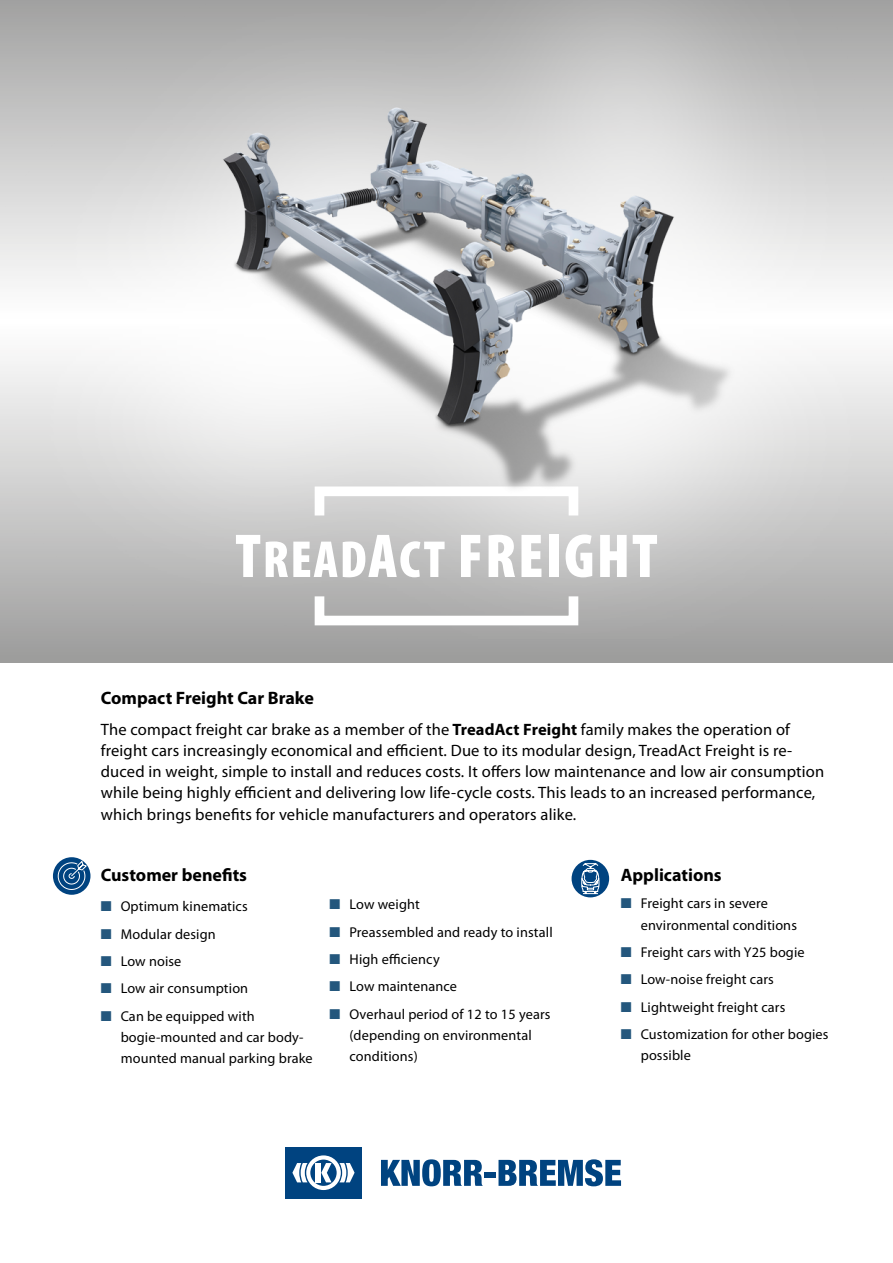
<style>
.page{position:relative;width:893px;height:1263px;background:#fff}
.page>*{position:absolute;margin:0;border:0;box-sizing:border-box;transform-origin:0 0}
.t1{font:900 condensed 62.4px "Myriad Pro";letter-spacing:.03em;color:#fff}
.t2{font:700 18px "Myriad Pro";color:#000}
.t3{font:16.5px/21px "Myriad Pro";letter-spacing:.01em;color:#000}
.t4{font:14.25px/21px "Myriad Pro";letter-spacing:.01em;color:#000}
.s1{font-size:52.5px}
.s2{font-weight:700}
.s3{color:#24577d}
</style>
<div class="page">
<div style="left:0;top:0;width:893px;height:662px;background:#a1a1a1"></div>
<img style="left:0;top:0;width:893px;height:626px">
<div style="left:53px;top:857px;width:37px;height:38px;background:#004380;border-radius:50%"></div>
<svg style="left:58px;top:860px;width:29px;height:30px"></svg>
<div style="left:572px;top:860px;width:37px;height:37px;background:#004380;border-radius:50%"></div>
<svg style="left:581px;top:863px;width:19px;height:31px"></svg>
<svg style="left:381px;top:1159px;width:102px;height:27px"></svg>
<div style="left:484px;top:1172px;width:12px;height:6px;background:#004380"></div>
<svg style="left:498px;top:1159px;width:123px;height:27px"></svg>
<div style="left:285px;top:1147px;width:77px;height:52px;background:#004380"></div>
<svg style="left:292px;top:1155px;width:63px;height:35px"></svg>
<h1 class="t1" style="left:235px;top:521px;width:424px">T<span class="s1">READ</span>A<span class="s1">CT</span> FREIGHT</h1>
<p class="t2" style="left:101px;top:688px;width:215px">Compact Freight Car Brake</p>
<p class="t3" style="left:101px;top:720px;width:725px">The compact freight car brake as a member of the <span class="s2">TreadAct Freight</span> family makes the operation of freight cars increasingly economical and efficient. Due to its modular design, TreadAct Freight is re&shy;duced in weight, simple to install and reduces costs. It offers low maintenance and low air consumption while being highly efficient and delivering low life-cycle costs. This leads to an increased performance, which brings benefits for vehicle manufacturers and operators alike.</p>
<p class="t2" style="left:101px;top:865px;width:148px">Customer benefits</p>
<p class="t4" style="left:101px;top:896px;width:149px"><span class="s3">■</span> Optimum kinematics</p>
<p class="t4" style="left:101px;top:924px;width:116px"><span class="s3">■</span> Modular design</p>
<p class="t4" style="left:101px;top:951px;width:82px"><span class="s3">■</span> Low noise</p>
<p class="t4" style="left:101px;top:978px;width:149px"><span class="s3">■</span> Low air consumption</p>
<p class="t4" style="left:121px;top:1006px;width:194px;text-indent:-20px"><span class="s3">■</span> Can be equipped with bogie-mounted and car body&shy;mounted manual parking brake</p>
<p class="t4" style="left:330px;top:894px;width:92px"><span class="s3">■</span> Low weight</p>
<p class="t4" style="left:330px;top:921px;width:225px"><span class="s3">■</span> Preassembled and ready to install</p>
<p class="t4" style="left:330px;top:949px;width:112px"><span class="s3">■</span> High efficiency</p>
<p class="t4" style="left:330px;top:976px;width:129px"><span class="s3">■</span> Low maintenance</p>
<p class="t4" style="left:349px;top:1004px;width:202px;text-indent:-20px"><span class="s3">■</span> Overhaul period of 12 to 15 years (depending on environmental conditions)</p>
<p class="t2" style="left:621px;top:865px;width:102px">Applications</p>
<p class="t4" style="left:641px;top:893px;width:158px;text-indent:-20px"><span class="s3">■</span> Freight cars in severe environmental conditions</p>
<p class="t4" style="left:621px;top:942px;width:185px"><span class="s3">■</span> Freight cars with Y25 bogie</p>
<p class="t4" style="left:621px;top:969px;width:155px"><span class="s3">■</span> Low-noise freight cars</p>
<p class="t4" style="left:621px;top:997px;width:166px"><span class="s3">■</span> Lightweight freight cars</p>
<p class="t4" style="left:641px;top:1024px;width:189px;text-indent:-20px"><span class="s3">■</span> Customization for other bogies possible</p>
</div>
